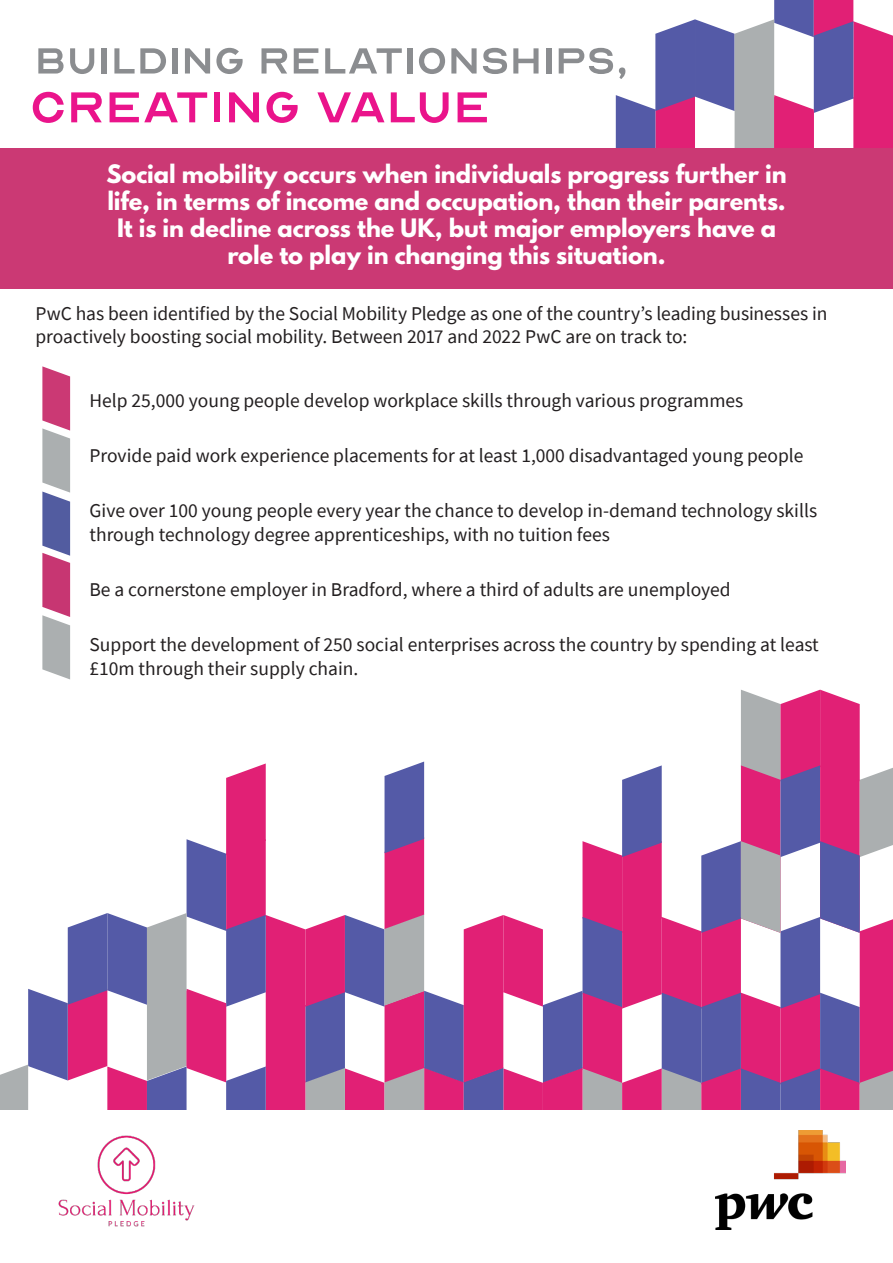
<style>
.page{position:relative;width:893px;height:1263px;background:#fff}
.page>*{position:absolute;margin:0;border:0;box-sizing:border-box;transform-origin:0 0}
.t1{font:59.85px "Optician Sans";color:#ea148b}
.t2{font:50.4px "Optician Sans";color:#8b8d90}
.t3{font:700 22.5px/27px "League Spartan";letter-spacing:-.005em;color:#fff;text-align:center}
.t4{font:19.5px/23.4px "Source Sans Pro";color:#231f20}
</style>
<div class="page">
<svg style="left:616px;top:0;width:277px;height:148px"></svg>
<div style="left:0;top:148px;width:893px;height:140px;background:#cb3974"></div>
<svg style="left:42px;top:366px;width:28px;height:313px;background:#b385a5"></svg>
<svg style="left:0;top:690px;width:893px;height:420px"></svg>
<img style="left:715px;top:1130px;width:130px;height:99px">
<img style="left:58px;top:1135px;width:137px;height:92px">
<p class="t2" style="left:35px;top:38px;width:596px">BUILDING RELATIONSHIPS,</p>
<p class="t1" style="left:30px;top:80px;width:462px">CREATING VALUE</p>
<p class="t3" style="left:107px;top:160px;width:682px">Social mobility occurs when individuals progress further in life, in terms of income and occupation, than their parents.<br>It is in decline across the UK, but major employers have a role to play in changing this situation.</p>
<p class="t4" style="left:36px;top:301px;width:793px">PwC has been identified by the Social Mobility Pledge as one of the country’s leading businesses in proactively boosting social mobility. Between 2017 and 2022 PwC are on track to:</p>
<p class="t4" style="left:90px;top:388px;width:655px">Help 25,000 young people develop workplace skills through various programmes</p>
<p class="t4" style="left:90px;top:444px;width:716px">Provide paid work experience placements for at least 1,000 disadvantaged young people</p>
<p class="t4" style="left:90px;top:499px;width:729px">Give over 100 young people every year the chance to develop in-demand technology skills through technology degree apprenticeships, with no tuition fees</p>
<p class="t4" style="left:90px;top:578px;width:643px">Be a cornerstone employer in Bradford, where a third of adults are unemployed</p>
<p class="t4" style="left:90px;top:633px;width:731px">Support the development of 250 social enterprises across the country by spending at least £10m through their supply chain.</p>
</div>
